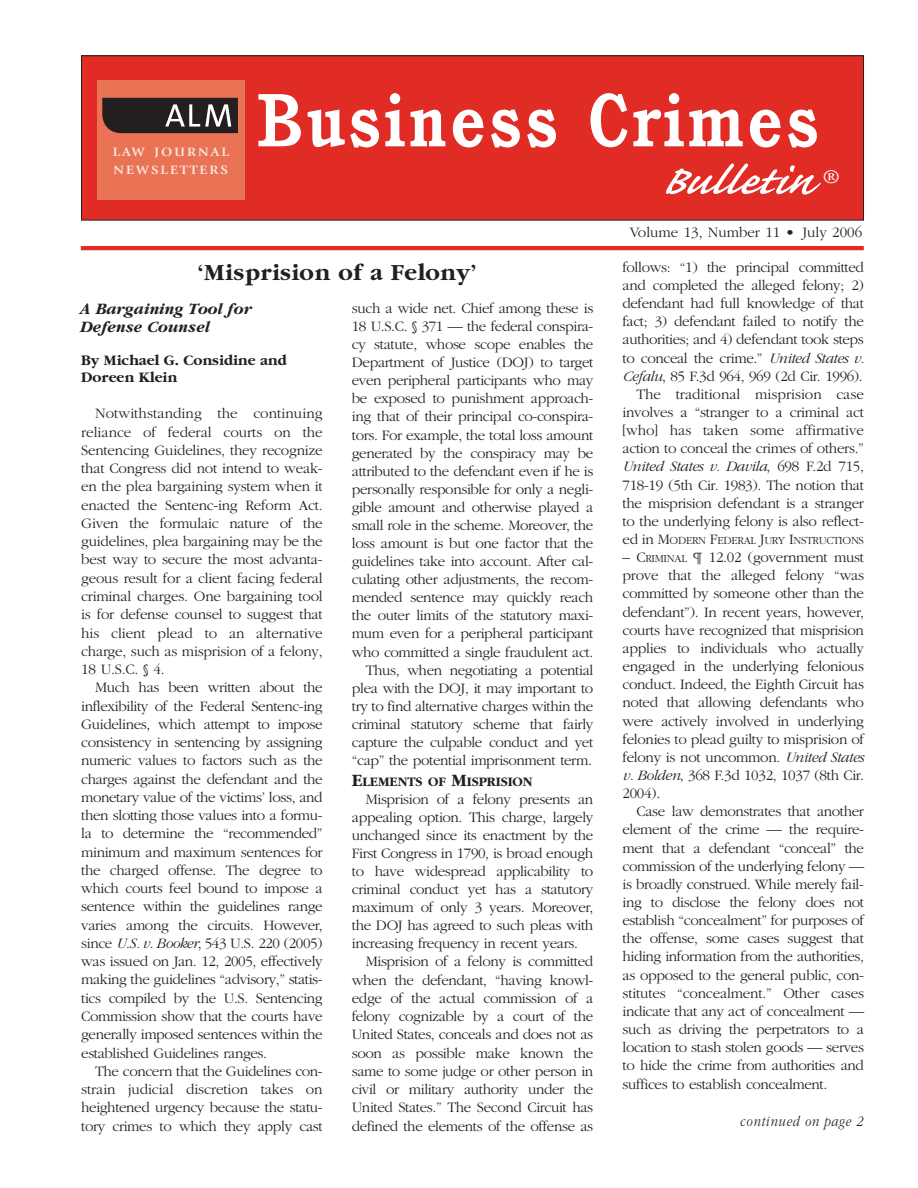
<style>
.page{position:relative;width:918px;height:1188px;background:#fff}
.page>*{position:absolute;margin:0;border:0;box-sizing:border-box;transform-origin:0 0}
.t1{font:700 73.2px "Cushing";letter-spacing:.055em;color:#fff;scale:.95 1}
.t2{font:italic 51px "Caflisch Script MM 556";color:#fff;scale:1.14 1}
.t3{font:700 24px "Garamond";letter-spacing:.015em;color:#231f20}
.t4{font:18px "Sabon";color:#fff;scale:1.13 1}
.t5{font:italic 700 16.5px/18.1px "Garamond";color:#231f20}
.t6{font:300 15px/18.1px "Garamond";letter-spacing:-.025em;color:#231f20;text-align:justify}
.t7{font:700 15px/16.6px "Garamond";color:#231f20}
.t8{font:300 15px "Garamond";color:#231f20}
.t9{font:italic 300 15px "Garamond";letter-spacing:.055em;color:#231f20;scale:.82 1}
.t10{font:700 13.5px "Garamond";color:#231f20}
.t11{font:700 12.6px/17.4px "Giovanni";letter-spacing:.15em;color:#fbe7dd;scale:1.1 1}
.t12{font:300 11.25px "Garamond";letter-spacing:-.025em;color:#231f20}
.s1{font-style:italic}
.s2{font-size:18px}
.s3{font-size:15px}
.s4{font-size:11.25px}
</style>
<div class="page">
<hr style="left:81px;top:246px;width:783px;height:4px;background:#e12c26">
<div style="left:81px;top:56px;width:783px;height:164px;background:#e12c26"></div>
<div style="left:81px;top:55px;width:783px;height:166px;border:1px solid #231f20"></div>
<div style="left:97px;top:80px;width:148px;height:120px;background:#ea7356"></div>
<svg style="left:102px;top:98px;width:136px;height:35px;background:#3d3737"></svg>
<p class="t11" style="left:113px;top:145px;width:107px">LAW JOURNAL<br>NEWSLETTERS</p>
<h1 class="t1" style="left:257px;top:92px;width:593px">Business Crimes</h1>
<h2 class="t2" style="left:660px;top:146px;width:134px">Bulletin</h2>
<p class="t4" style="left:823px;top:169px;width:16px">®</p>
<p class="t8" style="left:630px;top:226px;width:234px">Volume 13, Number 11 • July 2006</p>
<h3 class="t3" style="left:198px;top:263px;width:281px">‘Misprision of a Felony’</h3>
<p class="t5" style="left:81px;top:301px;width:173px">A Bargaining Tool for<br>Defense Counsel</p>
<p class="t7" style="left:81px;top:353px;width:207px">By Michael G. Considine and<br>Doreen Klein</p>
<p class="t6" style="left:81px;top:406px;width:243px;text-indent:14px">Notwithstanding the continuing reliance of federal courts on the Sentencing Guidelines, they recognize that Congress did not intend to weak&shy;en the plea bargaining system when it enacted the Sentenc-ing Reform Act.<br>Given the formulaic nature of the guidelines, plea bargaining may be the best way to secure the most advanta&shy;geous result for a client facing federal criminal charges. One bargaining tool is for defense counsel to suggest that his client plead to an alternative charge, such as misprision of a felony, 18 U.S.C. § 4.</p>
<p class="t6" style="left:81px;top:680px;width:243px;text-indent:14px">Much has been written about the inflexibility of the Federal Sentenc-ing Guidelines, which attempt to impose consistency in sentencing by assigning numeric values to factors such as the charges against the defendant and the monetary value of the victims’ loss, and then slotting those values into a formu&shy;la to determine the “recommended” minimum and maximum sentences for the charged offense. The degree to which courts feel bound to impose a sentence within the guidelines range varies among the circuits. However, since <span class="s1">U.S. v. Booker</span>, 543 U.S. 220 (2005) was issued on Jan. 12, 2005, effectively making the guidelines “advisory,” statis&shy;tics compiled by the U.S. Sentencing Commission show that the courts have generally imposed sentences within the established Guidelines ranges.</p>
<p class="t6" style="left:81px;top:1063px;width:243px;text-indent:14px">The concern that the Guidelines con&shy;strain judicial discretion takes on heightened urgency because the statu&shy;tory crimes to which they apply cast</p>
<p class="t6" style="left:352px;top:300px;width:243px;text-align:right">such a wide net. Chief among these is 18 U.S.C. § 371 — the federal conspira&shy;cy statute, whose scope enables the Department of Justice (DOJ) to target even peripheral participants who may be exposed to punishment approach&shy;ing that of their principal co-conspira&shy;tors. For example, the total loss amount generated by the conspiracy may be attributed to the defendant even if he is personally responsible for only a negli&shy;gible amount and otherwise played a small role in the scheme. Moreover, the loss amount is but one factor that the guidelines take into account. After cal&shy;culating other adjustments, the recom&shy;mended sentence may quickly reach the outer limits of the statutory maxi&shy;mum even for a peripheral participant who committed a single fraudulent act.<br>Thus, when negotiating a potential plea with the DOJ, it may important to try to find alternative charges within the criminal statutory scheme that fairly capture the culpable conduct and yet “cap” the potential imprisonment term.</p>
<p class="t10" style="left:352px;top:776px;width:182px"><span class="s2">E</span>LEMENTS OF <span class="s2">M</span>ISPRISION</p>
<p class="t6" style="left:352px;top:791px;width:243px;text-indent:14px">Misprision of a felony presents an appealing option. This charge, largely unchanged since its enactment by the First Congress in 1790, is broad enough to have widespread applicability to criminal conduct yet has a statutory maximum of only 3 years. Moreover, the DOJ has agreed to such pleas with increasing frequency in recent years.</p>
<p class="t6" style="left:352px;top:954px;width:243px;text-indent:14px">Misprision of a felony is committed when the defendant, “having knowl&shy;edge of the actual commission of a felony cognizable by a court of the United States, conceals and does not as soon as possible make known the same to some judge or other person in civil or military authority under the United States.” The Second Circuit has defined the elements of the offense as</p>
<p class="t6" style="left:623px;top:259px;width:243px;text-align:right">follows: “1) the principal committed and completed the alleged felony; 2) defendant had full knowledge of that fact; 3) defendant failed to notify the authorities; and 4) defendant took steps to conceal the crime.” <span class="s1">United States v.<br>Cefalu</span>, 85 F.3d 964, 969 (2d Cir. 1996).<br>The traditional misprision case involves a “stranger to a criminal act [who] has taken some affirmative action to conceal the crimes of others.” <span class="s1">United States v. Davila</span>, 698 F.2d 715, 718-19 (5th Cir. 1983). The notion that the misprision defendant is a stranger to the underlying felony is also reflect-</p>
<p class="t12" style="left:623px;top:536px;width:243px"><span class="s3">ed in M</span>ODERN <span class="s3">F</span>EDERAL <span class="s3">J</span>URY <span class="s3">I</span>NSTRUCTIONS</p>
<p class="t6" style="left:623px;top:550px;width:243px">– C<span class="s4">RIMINAL</span> ¶ 12.02 (government must prove that the alleged felony “was committed by someone other than the defendant”). In recent years, however, courts have recognized that misprision applies to individuals who actually engaged in the underlying felonious conduct. Indeed, the Eighth Circuit has noted that allowing defendants who were actively involved in underlying felonies to plead guilty to misprision of felony is not uncommon. <span class="s1">United States v. Bolden</span>, 368 F.3d 1032, 1037 (8th Cir.<br>2004).</p>
<p class="t6" style="left:623px;top:804px;width:243px;text-indent:14px">Case law demonstrates that another element of the crime — the require&shy;ment that a defendant “conceal” the commission of the underlying felony — is broadly construed. While merely fail&shy;ing to disclose the felony does not establish “concealment” for purposes of the offense, some cases suggest that hiding information from the authorities, as opposed to the general public, con&shy;stitutes “concealment.” Other cases indicate that any act of concealment — such as driving the perpetrators to a location to stash stolen goods — serves to hide the crime from authorities and suffices to establish concealment.</p>
<p class="t9" style="left:740px;top:1116px;width:151px">continued on page 2</p>
</div>
